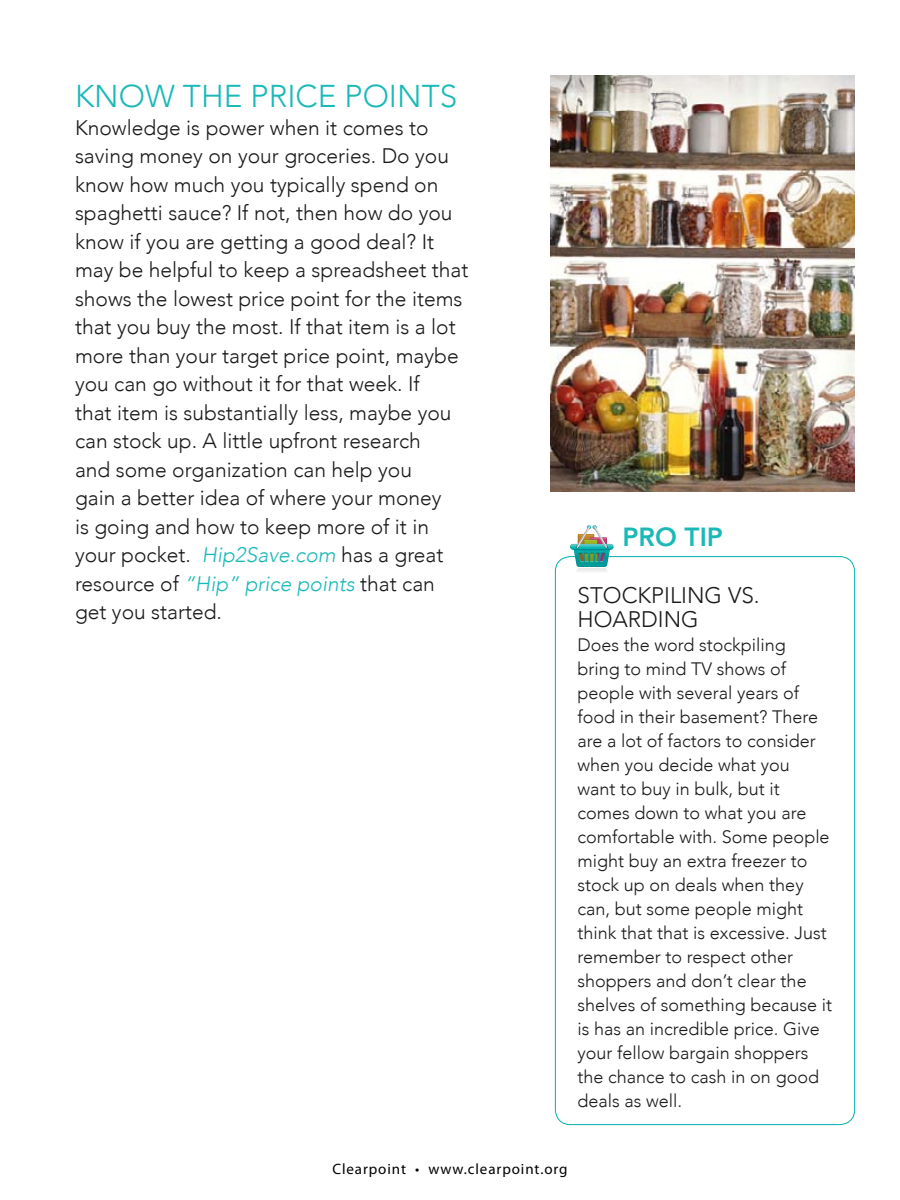
<style>
.page{position:relative;width:900px;height:1200px;background:#fff}
.page>*{position:absolute;margin:0;border:0;box-sizing:border-box;transform-origin:0 0}
.t1{font:300 31.5px "Avenir";color:#1ab9b8}
.t2{font:800 26.25px "Avenir";color:#1ab9b8}
.t3{font:300 22.5px/24px "Avenir";color:#1a1a1a}
.t4{font:300 21px/28.5px "Avenir";color:#1a1a1a}
.t5{font:300 18px/24px "Avenir";color:#1a1a1a}
.t6{font:15px "Myriad Pro";letter-spacing:.06em;color:#000}
.s1{font-style:italic;color:#1ab9b8}
</style>
<div class="page">
<svg style="left:570px;top:525px;width:44px;height:47px"></svg>
<img style="left:550px;top:75px;width:305px;height:417px">
<h1 class="t1" style="left:75px;top:77px;width:384px">Know th e Price Points</h1>
<p class="t4" style="left:75px;top:114px;width:395px">Knowledge is power when it comes to saving money on your groceries. Do you know how much you typically spend on spaghetti sauce? If not, then how do you know if you are getting a good deal? It may be helpful to keep a spreadsheet that shows the lowest price point for the items that you buy the most. If that item is a lot more than your target price point, maybe you can go without it for that week. If<br>that item is substantially less, maybe you can stock up. A little upfront research<br>and some organization can help you<br>gain a better idea of where your money<br>is going and how to keep more of it in your pocket. <span class="s1">Hip2Save.com</span> has a great resource of <span class="s1">“Hip” price points</span> that can get you started.</p>
<p class="t2" style="left:622px;top:517px;width:99px">Pro Tip</p>
<p class="t3" style="left:578px;top:583px;width:184px;text-indent:60px">kpiling vs.<br>Hoarding</p>
<p class="t5" style="left:578px;top:633px;width:256px">Does the word stockpiling bring to mind TV shows of people with several years of food in their basement? There are a lot of factors to consider when you decide what you want to buy in bulk, but it comes down to what you are comfortable with. Some people might buy an extra freezer to stock up on deals when they can, but some people might think that that is excessive. Just remember to respect other shoppers and don’t clear the shelves of something because it is has an incredible price. Give your fellow bargain shoppers the chance to cash in on good deals as well.</p>
<p class="t3" style="left:578px;top:583px;width:16px">Stoc</p>
<p class="t6" style="left:332px;top:1159px;width:237px">Clearpoint • www.clearpoint.org</p>
</div>
